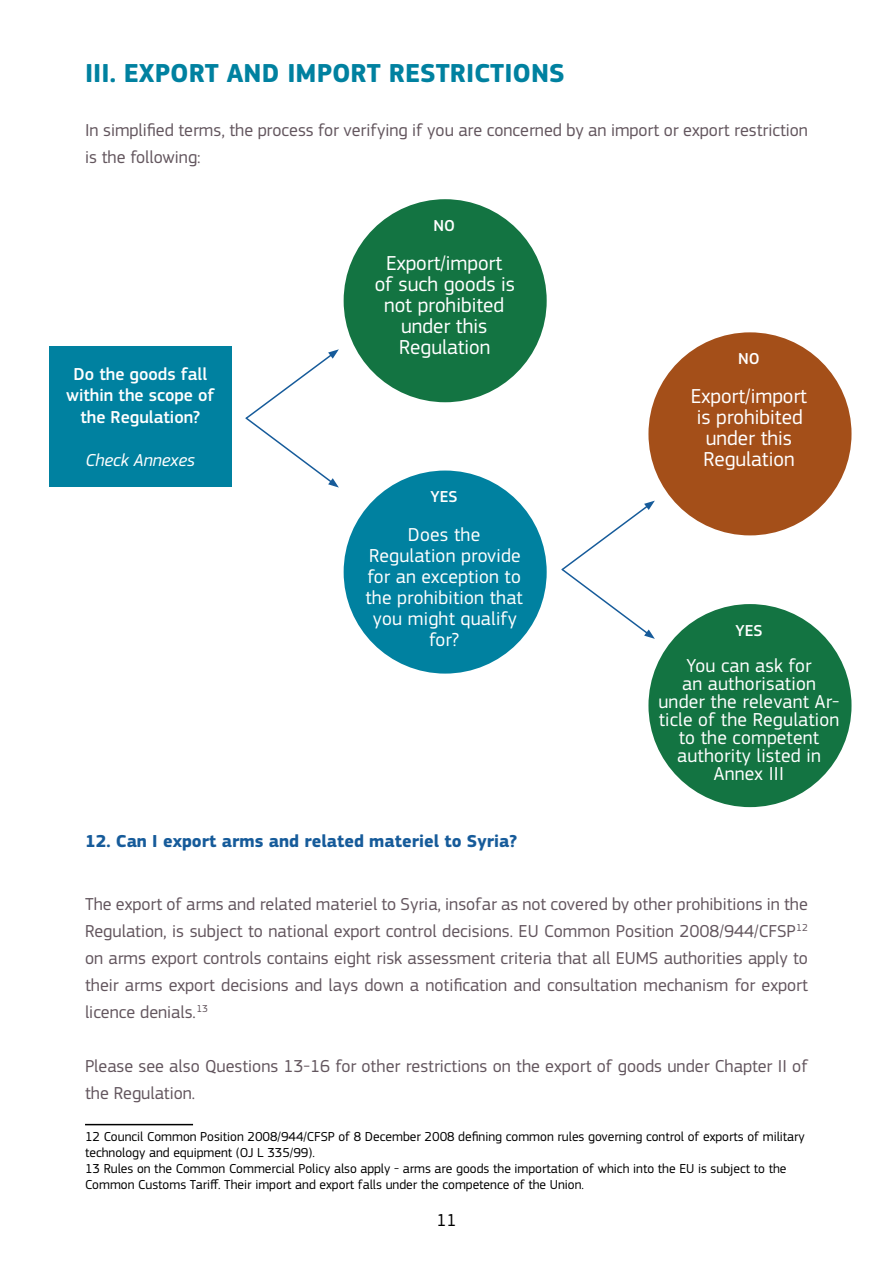
<style>
.page{position:relative;width:893px;height:1263px;background:#fff}
.page>*{position:absolute;margin:0;border:0;box-sizing:border-box;transform-origin:0 0}
.t1{font:700 27px "EC Square Sans Pro";color:#0081a0}
.t2{font:21px/21px "EC Square Sans Pro";color:#fff;text-align:center}
.t3{font:19.5px/18px "EC Square Sans Pro";letter-spacing:.01em;color:#fff;text-align:center}
.t4{font:18px/27px "EC Square Sans Pro";color:#63565e}
.t5{font:500 18px/21.6px "EC Square Sans Pro";color:#fff;text-align:center}
.t6{font:700 18px "EC Square Sans Pro";color:#165b9a}
.t7{font:italic 18px "EC Square Sans Pro";color:#fff}
.t8{font:18px "EC Square Sans Pro";color:#000}
.t9{font:500 16.5px "EC Square Sans Pro";color:#fff}
.t10{font:13.5px/16.2px "EC Square Sans Pro";color:#000}
</style>
<div class="page">
<hr style="left:85px;top:1124px;width:108px;height:1px;background:#000">
<div style="left:49px;top:346px;width:183px;height:140px;background:#0081a0"></div>
<div style="left:648px;top:604px;width:203px;height:203px;background:#137442;border-radius:50%"></div>
<div style="left:648px;top:332px;width:203px;height:203px;background:#a44f19;border-radius:50%"></div>
<div style="left:344px;top:470px;width:203px;height:204px;background:#0081a0;border-radius:50%"></div>
<div style="left:344px;top:199px;width:203px;height:203px;background:#137442;border-radius:50%"></div>
<svg style="left:245px;top:349px;width:94px;height:139px"></svg>
<svg style="left:561px;top:501px;width:94px;height:138px"></svg>
<h1 class="t1" style="left:85px;top:57px;width:481px">III. EXPORT AND IMPORT RESTRICTIONS</h1>
<p class="t4" style="left:85px;top:117px;width:724px">In simplified terms, the process for verifying if you are concerned by an import or export restriction is the following:</p>
<p class="t5" style="left:66px;top:363px;width:150px">Do the goods fall within the scope of the Regulation?</p>
<p class="t7" style="left:86px;top:449px;width:111px">Check Annexes</p>
<p class="t9" style="left:433px;top:216px;width:23px">NO</p>
<p class="t2" style="left:375px;top:253px;width:142px">Export/import<br>of such goods is not prohibited under this<br>Regulation</p>
<p class="t9" style="left:431px;top:487px;width:29px">YES</p>
<p class="t3" style="left:365px;top:525px;width:159px;line-height:21px">Does the<br>Regulation provide for an exception to the prohibition that you might qualify for?</p>
<p class="t6" style="left:85px;top:831px;width:434px">12. Can I export arms and related materiel to Syria?</p>
<p class="t9" style="left:738px;top:349px;width:23px">NO</p>
<p class="t2" style="left:691px;top:386px;width:118px">Export/import is prohibited under this<br>Regulation</p>
<p class="t9" style="left:735px;top:621px;width:29px">YES</p>
<p class="t3" style="left:658px;top:657px;width:182px">You can ask for<br>an authorisation under the relevant Ar&shy;ticle of the Regulation to the competent authority listed in<br>Annex III</p>
<p class="t4" style="left:85px;top:891px;width:724px;text-align:justify">The export of arms and related materiel to Syria, insofar as not covered by other prohibitions in the Regulation, is subject to national export control decisions. EU Common Position 2008/944/CFSP<sup>12 </sup>on arms export controls contains eight risk assessment criteria that all EUMS authorities apply to their arms export decisions and lays down a notification and consultation mechanism for export licence denials.<sup>13</sup></p>
<p class="t4" style="left:85px;top:1053px;width:724px">Please see also Questions 13-16 for other restrictions on the export of goods under Chapter II of the Regulation.</p>
<p class="t10" style="left:85px;top:1128px;width:721px">12 Council Common Position 2008/944/CFSP of 8 December 2008 defining common rules governing control of exports of military technology and equipment (OJ L 335/99).<br>13 Rules on the Common Commercial Policy also apply - arms are goods the importation of which into the EU is subject to the Common Customs Tariff. Their import and export falls under the competence of the Union.</p>
<p class="t8" style="left:436px;top:1210px;width:22px">11</p>
</div>
